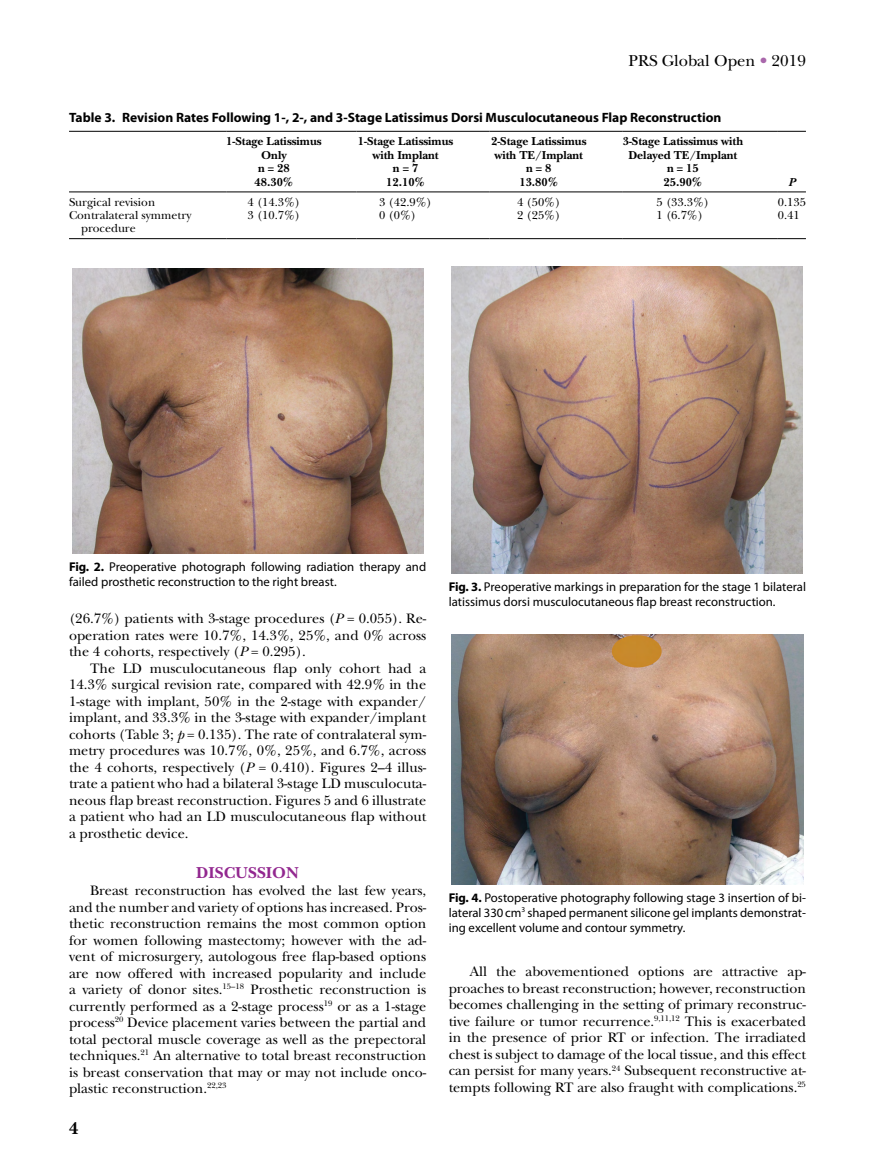
<style>
.page{position:relative;width:878px;height:1175px;background:#fff}
.page>*{position:absolute;margin:0;border:0;box-sizing:border-box;transform-origin:0 0}
.t1{font:700 18px "New Baskerville";color:#000}
.t2{font:16.5px "New Baskerville";color:#000}
.t3{font:700 16.5px "New Baskerville";color:#92278f}
.t4{font:14.25px/16.5px "New Baskerville";color:#000;text-align:justify}
.t5{font:700 13.5px "Myriad Pro";color:#000}
.t6{font:12.75px/15px "Myriad Pro";color:#000}
.t7{font:700 12px/13.5px "New Baskerville";color:#000;text-align:center}
.t8{font:12px/13.5px "New Baskerville";color:#000}
.t9{font:italic 700 12px "New Baskerville";color:#000}
.s1{color:#a967ab}
.s2{font-weight:700}
.s3{font-style:italic}
</style>
<div class="page">
<svg style="left:777px;top:131px;width:29px;height:1px"></svg>
<svg style="left:777px;top:191px;width:29px;height:1px"></svg>
<hr style="left:69px;top:238px;width:157px;height:1px;background:#000">
<hr style="left:226px;top:238px;width:130px;height:1px;background:#000">
<hr style="left:356px;top:238px;width:133px;height:1px;background:#000">
<hr style="left:489px;top:238px;width:133px;height:1px;background:#000">
<hr style="left:622px;top:238px;width:155px;height:1px;background:#000">
<svg style="left:777px;top:238px;width:29px;height:1px"></svg>
<hr style="left:69px;top:131px;width:157px;height:1px;background:#000">
<hr style="left:69px;top:191px;width:157px;height:1px;background:#000">
<hr style="left:226px;top:131px;width:130px;height:1px;background:#000">
<hr style="left:226px;top:191px;width:130px;height:1px;background:#000">
<hr style="left:356px;top:131px;width:133px;height:1px;background:#000">
<hr style="left:356px;top:191px;width:133px;height:1px;background:#000">
<hr style="left:489px;top:131px;width:133px;height:1px;background:#000">
<hr style="left:489px;top:191px;width:133px;height:1px;background:#000">
<hr style="left:622px;top:131px;width:155px;height:1px;background:#000">
<hr style="left:622px;top:191px;width:155px;height:1px;background:#000">
<img style="left:72px;top:269px;width:351px;height:284px">
<img style="left:451px;top:266px;width:352px;height:308px">
<img style="left:451px;top:634px;width:352px;height:250px">
<p class="t2" style="left:628px;top:51px;width:179px">PRS Global Open <span class="s1">•</span> 2019</p>
<p class="t5" style="left:69px;top:109px;width:654px">Table 3. Revision Rates Following 1-, 2-, and 3-Stage Latissimus Dorsi Musculocutaneous Flap Reconstruction</p>
<p class="t7" style="left:226px;top:135px;width:97px">1-Stage Latissimus<br>Only<br>n = 28<br>48.30%</p>
<p class="t7" style="left:358px;top:135px;width:97px">1-Stage Latissimus with Implant<br>n = 7<br>12.10%</p>
<p class="t7" style="left:491px;top:135px;width:97px">2-Stage Latissimus with TE/Implant n = 8<br>13.80%</p>
<p class="t7" style="left:622px;top:135px;width:122px">3-Stage Latissimus with<br>Delayed TE/Implant<br>n = 15<br>25.90%</p>
<p class="t9" style="left:788px;top:175px;width:8px">P</p>
<p class="t8" style="left:69px;top:196px;width:88px">Surgical revision</p>
<p class="t8" style="left:248px;top:196px;width:54px">4 (14.3%)</p>
<p class="t8" style="left:379px;top:196px;width:54px">3 (42.9%)</p>
<p class="t8" style="left:517px;top:196px;width:45px">4 (50%)</p>
<p class="t8" style="left:656px;top:196px;width:54px">5 (33.3%)</p>
<p class="t8" style="left:777px;top:196px;width:30px">0.135</p>
<p class="t8" style="left:81px;top:208px;width:112px;text-indent:-12px">Contralateral symmetry procedure</p>
<p class="t8" style="left:248px;top:208px;width:54px">3 (10.7%)</p>
<p class="t8" style="left:379px;top:208px;width:38px">0 (0%)</p>
<p class="t8" style="left:517px;top:208px;width:45px">2 (25%)</p>
<p class="t8" style="left:656px;top:208px;width:48px">1 (6.7%)</p>
<p class="t8" style="left:777px;top:208px;width:23px">0.41</p>
<p class="t6" style="left:69px;top:559px;width:359px"><span class="s2">Fig. 2.</span> Preoperative photograph following radiation therapy and failed prosthetic reconstruction to the right breast.</p>
<p class="t4" style="left:69px;top:610px;width:359px">(26.7%) patients with 3-stage procedures (<span class="s3">P</span> = 0.055). Re&shy;operation rates were 10.7%, 14.3%, 25%, and 0% across the 4 cohorts, respectively (<span class="s3">P</span> = 0.295).</p>
<p class="t4" style="left:69px;top:660px;width:359px;text-indent:21px">The LD musculocutaneous flap only cohort had a 14.3% surgical revision rate, compared with 42.9% in the 1-stage with implant, 50% in the 2-stage with expander/ implant, and 33.3% in the 3-stage with expander/implant cohorts (Table 3; <span class="s3">p</span> = 0.135). The rate of contralateral sym&shy;metry procedures was 10.7%, 0%, 25%, and 6.7%, across the 4 cohorts, respectively (<span class="s3">P</span> = 0.410). Figures 2–4 illus&shy;trate a patient who had a bilateral 3-stage LD musculocuta&shy;neous flap breast reconstruction. Figures 5 and 6 illustrate a patient who had an LD musculocutaneous flap without a prosthetic device.</p>
<p class="t3" style="left:196px;top:863px;width:104px">DISCUSSION</p>
<p class="t4" style="left:69px;top:882px;width:359px;text-indent:21px">Breast reconstruction has evolved the last few years, and the number and variety of options has increased. Pros&shy;thetic reconstruction remains the most common option for women following mastectomy; however with the ad&shy;vent of microsurgery, autologous free flap-based options are now offered with increased popularity and include a variety of donor sites.<sup>15–18</sup> Prosthetic reconstruction is currently performed as a 2-stage process<sup>19</sup> or as a 1-stage process<sup>20</sup> Device placement varies between the partial and total pectoral muscle coverage as well as the prepectoral techniques.<sup>21</sup> An alternative to total breast reconstruction is breast conservation that may or may not include onco&shy;plastic reconstruction.<sup>22,23</sup></p>
<p class="t1" style="left:69px;top:1118px;width:11px">4</p>
<p class="t6" style="left:448px;top:579px;width:359px"><span class="s2">Fig. 3.</span> Preoperative markings in preparation for the stage 1 bilateral latissimus dorsi musculocutaneous flap breast reconstruction.</p>
<p class="t6" style="left:448px;top:889px;width:359px;text-align:justify"><span class="s2">Fig. 4.</span> Postoperative photography following stage 3 insertion of bi&shy;lateral 330cm<sup>3</sup> shaped permanent silicone gel implants demonstrat&shy;ing excellent volume and contour symmetry.</p>
<p class="t4" style="left:448px;top:963px;width:359px;text-indent:21px">All the abovementioned options are attractive ap&shy;proaches to breast reconstruction; however, reconstruction becomes challenging in the setting of primary reconstruc&shy;tive failure or tumor recurrence.<sup>9,11,12</sup> This is exacerbated in the presence of prior RT or infection. The irradiated chest is subject to damage of the local tissue, and this effect can persist for many years.<sup>24</sup> Subsequent reconstructive at&shy;tempts following RT are also fraught with complications.<sup>25</sup></p>
</div>
